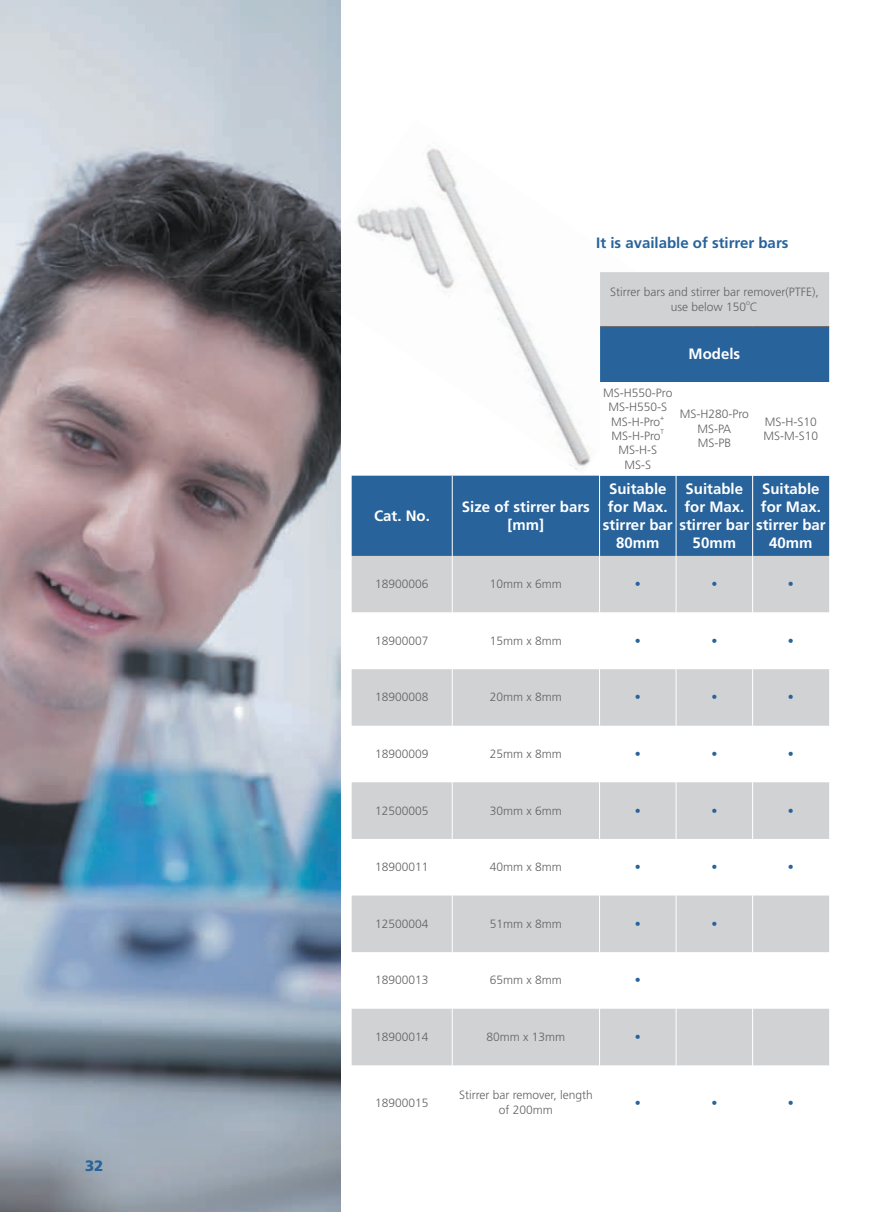
<style>
.page{position:relative;width:893px;height:1212px;background:#fff}
.page>*{position:absolute;margin:0;border:0;box-sizing:border-box;transform-origin:0 0}
.t1{font:700 15px/18px "Frutiger LT Std";color:#fff;text-align:center}
.t2{font:700 15px "Frutiger LT Std";color:#28639b}
.t3{font:900 15px "Frutiger LT Std";color:#28639b}
.t4{font:300 12px/14.4px "Frutiger LT Std";color:#636366;text-align:center}
.t5{font:300 12px "Frutiger LT Std";color:#28639b}
.t6{font:300 7.05px "Frutiger LT Std";color:#636366}
</style>
<div class="page">
<img style="left:340px;top:119px;width:158px;height:356px">
<img style="left:0;top:0;width:340px;height:1212px">
<svg style="left:352px;top:272px;width:477px;height:793px;fill:#d1d2d4"></svg>
<svg style="left:352px;top:327px;width:477px;height:55px"></svg>
<svg style="left:352px;top:382px;width:477px;height:287px"></svg>
<hr style="left:599px;top:272px;width:1px;height:55px;background:#fff">
<hr style="left:599px;top:327px;width:1px;height:55px;background:#fff">
<hr style="left:599px;top:382px;width:1px;height:94px;background:#fff">
<hr style="left:752px;top:382px;width:1px;height:94px;background:#fff">
<hr style="left:599px;top:476px;width:1px;height:80px;background:#fff">
<hr style="left:752px;top:476px;width:1px;height:80px;background:#fff">
<hr style="left:599px;top:556px;width:1px;height:56px;background:#fff">
<hr style="left:752px;top:556px;width:1px;height:56px;background:#fff">
<hr style="left:599px;top:612px;width:1px;height:57px;background:#fff">
<hr style="left:752px;top:612px;width:1px;height:57px;background:#fff">
<hr style="left:599px;top:669px;width:1px;height:57px;background:#fff">
<hr style="left:752px;top:669px;width:1px;height:57px;background:#fff">
<hr style="left:599px;top:726px;width:1px;height:56px;background:#fff">
<hr style="left:752px;top:726px;width:1px;height:56px;background:#fff">
<hr style="left:599px;top:782px;width:1px;height:57px;background:#fff">
<hr style="left:752px;top:782px;width:1px;height:57px;background:#fff">
<hr style="left:599px;top:839px;width:1px;height:56px;background:#fff">
<hr style="left:752px;top:839px;width:1px;height:56px;background:#fff">
<hr style="left:599px;top:895px;width:1px;height:57px;background:#fff">
<hr style="left:752px;top:895px;width:1px;height:57px;background:#fff">
<hr style="left:599px;top:952px;width:1px;height:57px;background:#fff">
<hr style="left:752px;top:952px;width:1px;height:57px;background:#fff">
<hr style="left:599px;top:1009px;width:1px;height:56px;background:#fff">
<hr style="left:752px;top:1009px;width:1px;height:56px;background:#fff">
<hr style="left:676px;top:382px;width:1px;height:94px;background:#fff">
<hr style="left:452px;top:476px;width:1px;height:80px;background:#fff">
<hr style="left:676px;top:476px;width:1px;height:80px;background:#fff">
<hr style="left:452px;top:556px;width:1px;height:56px;background:#fff">
<hr style="left:676px;top:556px;width:1px;height:56px;background:#fff">
<hr style="left:452px;top:612px;width:1px;height:57px;background:#fff">
<hr style="left:676px;top:612px;width:1px;height:57px;background:#fff">
<hr style="left:452px;top:669px;width:1px;height:57px;background:#fff">
<hr style="left:676px;top:669px;width:1px;height:57px;background:#fff">
<hr style="left:452px;top:726px;width:1px;height:56px;background:#fff">
<hr style="left:676px;top:726px;width:1px;height:56px;background:#fff">
<hr style="left:452px;top:782px;width:1px;height:57px;background:#fff">
<hr style="left:676px;top:782px;width:1px;height:57px;background:#fff">
<hr style="left:452px;top:839px;width:1px;height:56px;background:#fff">
<hr style="left:676px;top:839px;width:1px;height:56px;background:#fff">
<hr style="left:452px;top:895px;width:1px;height:57px;background:#fff">
<hr style="left:676px;top:895px;width:1px;height:57px;background:#fff">
<hr style="left:452px;top:952px;width:1px;height:57px;background:#fff">
<hr style="left:676px;top:952px;width:1px;height:57px;background:#fff">
<hr style="left:452px;top:1009px;width:1px;height:56px;background:#fff">
<hr style="left:676px;top:1009px;width:1px;height:56px;background:#fff">
<hr style="left:600px;top:326px;width:76px;height:1px;background:#636366">
<hr style="left:676px;top:326px;width:77px;height:1px;background:#636366">
<hr style="left:753px;top:326px;width:76px;height:1px;background:#636366">
<p class="t3" style="left:85px;top:1157px;width:20px">32</p>
<p class="t2" style="left:596px;top:234px;width:194px">It is available of stirrer bars</p>
<p class="t4" style="left:610px;top:285px;width:210px">Stirrer bars and stirrer bar remover(PTFE), use below 150 C</p>
<p class="t6" style="left:746px;top:298px;width:5px">o</p>
<p class="t1" style="left:374px;top:507px;width:57px">Cat. No.</p>
<p class="t1" style="left:462px;top:498px;width:130px">Size of stirrer bars [mm]</p>
<p class="t1" style="left:688px;top:345px;width:53px">Models</p>
<p class="t4" style="left:603px;top:386px;width:71px">MS-H550-Pro<br>MS-H550-S<br>MS-H-Pro</p>
<p class="t6" style="left:660px;top:414px;width:6px">+</p>
<p class="t4" style="left:611px;top:429px;width:51px">MS-H-Pro</p>
<p class="t6" style="left:661px;top:428px;width:5px">T</p>
<p class="t4" style="left:618px;top:443px;width:40px">MS-H-S<br>MS-S</p>
<p class="t4" style="left:680px;top:407px;width:71px">MS-H280-Pro<br>MS-PA<br>MS-PB</p>
<p class="t4" style="left:763px;top:414px;width:56px;text-align:left">MS-H-S10<br>MS-M-S10</p>
<p class="t1" style="left:603px;top:480px;width:71px">Suitable for Max. stirrer bar<br>80mm</p>
<p class="t1" style="left:679px;top:480px;width:71px">Suitable for Max. stirrer bar<br>50mm</p>
<p class="t1" style="left:756px;top:480px;width:71px">Suitable for Max. stirrer bar<br>40mm</p>
<p class="t4" style="left:375px;top:577px;width:55px">18900006</p>
<p class="t4" style="left:490px;top:577px;width:73px">10mm x 6mm</p>
<p class="t5" style="left:635px;top:577px;width:7px">•</p>
<p class="t5" style="left:711px;top:577px;width:7px">•</p>
<p class="t5" style="left:788px;top:577px;width:7px">•</p>
<p class="t4" style="left:375px;top:634px;width:55px">18900007</p>
<p class="t4" style="left:490px;top:634px;width:73px">15mm x 8mm</p>
<p class="t5" style="left:635px;top:634px;width:7px">•</p>
<p class="t5" style="left:711px;top:634px;width:7px">•</p>
<p class="t5" style="left:788px;top:634px;width:7px">•</p>
<p class="t4" style="left:375px;top:690px;width:55px">18900008</p>
<p class="t4" style="left:490px;top:690px;width:73px">20mm x 8mm</p>
<p class="t5" style="left:635px;top:690px;width:7px">•</p>
<p class="t5" style="left:711px;top:690px;width:7px">•</p>
<p class="t5" style="left:788px;top:690px;width:7px">•</p>
<p class="t4" style="left:375px;top:747px;width:55px">18900009</p>
<p class="t4" style="left:490px;top:747px;width:73px">25mm x 8mm</p>
<p class="t5" style="left:635px;top:747px;width:7px">•</p>
<p class="t5" style="left:711px;top:747px;width:7px">•</p>
<p class="t5" style="left:788px;top:747px;width:7px">•</p>
<p class="t4" style="left:375px;top:803px;width:55px">12500005</p>
<p class="t4" style="left:490px;top:803px;width:73px">30mm x 6mm</p>
<p class="t5" style="left:635px;top:804px;width:7px">•</p>
<p class="t5" style="left:711px;top:804px;width:7px">•</p>
<p class="t5" style="left:788px;top:804px;width:7px">•</p>
<p class="t4" style="left:375px;top:860px;width:55px">18900011</p>
<p class="t4" style="left:490px;top:860px;width:73px">40mm x 8mm</p>
<p class="t5" style="left:635px;top:860px;width:7px">•</p>
<p class="t5" style="left:711px;top:860px;width:7px">•</p>
<p class="t5" style="left:788px;top:860px;width:7px">•</p>
<p class="t4" style="left:375px;top:916px;width:55px">12500004</p>
<p class="t4" style="left:490px;top:916px;width:73px">51mm x 8mm</p>
<p class="t5" style="left:635px;top:917px;width:7px">•</p>
<p class="t5" style="left:711px;top:917px;width:7px">•</p>
<p class="t4" style="left:375px;top:973px;width:55px">18900013</p>
<p class="t4" style="left:490px;top:973px;width:73px">65mm x 8mm</p>
<p class="t5" style="left:635px;top:973px;width:7px">•</p>
<p class="t4" style="left:375px;top:1030px;width:55px">18900014</p>
<p class="t4" style="left:487px;top:1030px;width:80px">80mm x 13mm</p>
<p class="t5" style="left:635px;top:1030px;width:7px">•</p>
<p class="t4" style="left:375px;top:1095px;width:55px">18900015</p>
<p class="t4" style="left:459px;top:1088px;width:135px">Stirrer bar remover, length of 200mm</p>
<p class="t5" style="left:635px;top:1095px;width:7px">•</p>
<p class="t5" style="left:711px;top:1095px;width:7px">•</p>
<p class="t5" style="left:788px;top:1095px;width:7px">•</p>
</div>
